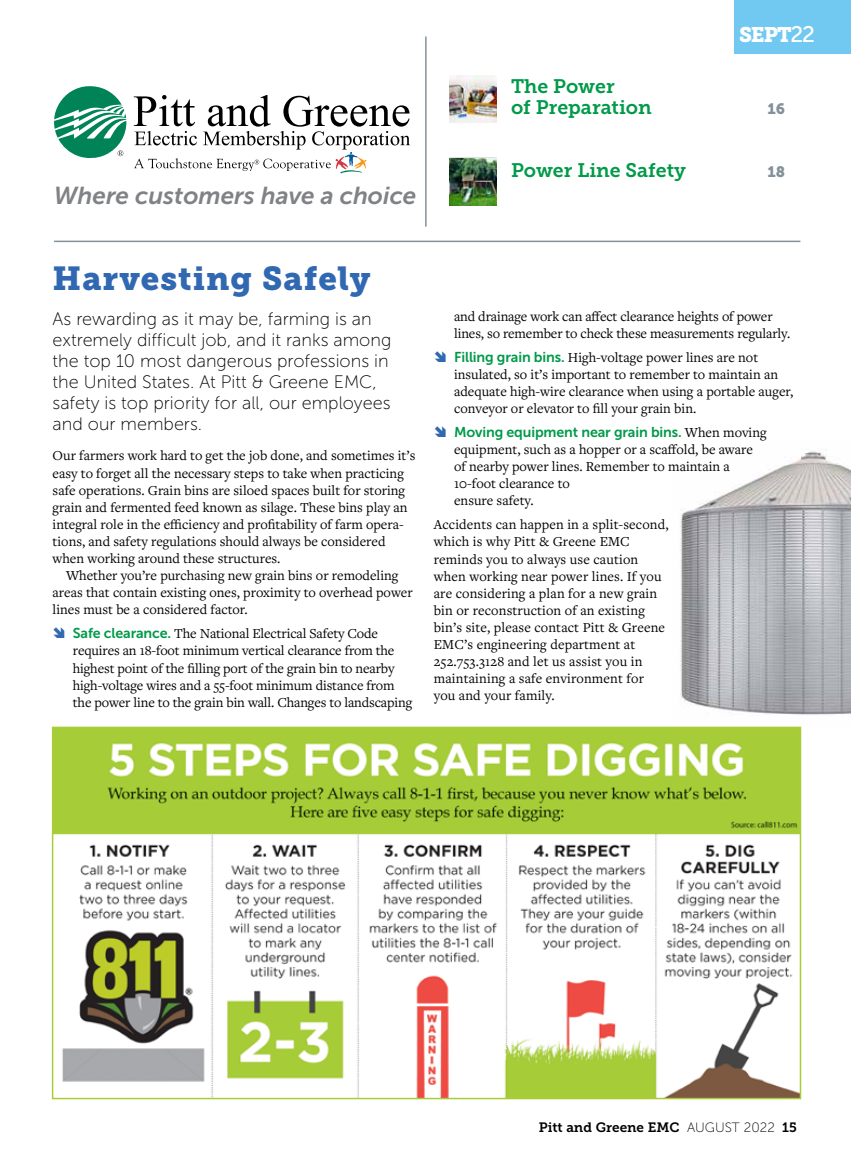
<style>
.page{position:relative;width:851px;height:1175px;background:#fff}
.page>*{position:absolute;margin:0;border:0;box-sizing:border-box;transform-origin:0 0}
.t1{font:33px "Museo Slab 900";letter-spacing:.03em;color:#3168b2}
.t2{font:italic 24.3px "Museo Sans 700";color:#808285}
.t3{font:21px "Museo Slab 900";color:#fff}
.t4{font:19.5px/21px "Museo Slab 700";color:#019a49}
.t5{font:18px/21px "Museo Sans 100";color:#000}
.t6{font:15px "Museo Sans 900";color:#83919a}
.t7{font:14.25px/17.1px "Freight Text Pro";color:#000}
.t8{font:14.25px "Museo Sans 700";letter-spacing:-.01em;color:#019a49}
.t9{font:13.5px "Museo Slab 700";color:#000}
.s1{font-family:"Museo Sans 500";font-size:22.5px}
.s2{color:#3168b2}
.s3{font-family:"Museo Sans 700";color:#019a49}
.s4{font-family:"Freight Text Pro";color:#000}
.s5{font-family:"Museo Sans 100"}
</style>
<div class="page">
<hr style="left:425px;top:36px;width:1px;height:191px;background:#83919a">
<div style="left:734px;top:0;width:116px;height:54px;background:#71c9f1"></div>
<hr style="left:54px;top:241px;width:746px;height:1px;background:#83919a">
<svg style="left:54px;top:86px;width:73px;height:73px"></svg>
<svg style="left:134px;top:95px;width:276px;height:78px"></svg>
<img style="left:680px;top:450px;width:170px;height:265px">
<svg style="left:496px;top:85px;width:1px;height:37px"></svg>
<div style="left:450px;top:156px;width:47px;height:47px;background:#dedfe0"></div>
<img style="left:449px;top:75px;width:47px;height:47px">
<img style="left:449px;top:158px;width:47px;height:47px">
<img style="left:55px;top:729px;width:743px;height:367px">
<div style="left:52px;top:726px;width:749px;height:373px;border:2px solid #a7cd39"></div>
<h2 class="t2" style="left:54px;top:182px;width:364px">Where customers have a choice</h2>
<h3 class="t4" style="left:511px;top:76px;width:142px">The Power<br>of Preparation</h3>
<h3 class="t3" style="left:739px;top:23px;width:78px">SEPT<span class="s1">22</span></h3>
<p class="t6" style="left:767px;top:100px;width:19px">16</p>
<h3 class="t4" style="left:511px;top:160px;width:176px">Power Line Safety</h3>
<p class="t6" style="left:767px;top:163px;width:19px">18</p>
<h1 class="t1" style="left:53px;top:259px;width:319px">Harvesting Safely</h1>
<p class="t5" style="left:53px;top:308px;width:340px">As rewarding as it may be, farming is an extremely difficult job, and it ranks among the top 10 most dangerous professions in the United States. At Pitt &amp; Greene EMC, safety is top priority for all, our employees and our members.</p>
<p class="t7" style="left:53px;top:447px;width:364px">Our farmers work hard to get the job done, and sometimes it’s easy to forget all the necessary steps to take when practicing safe operations. Grain bins are siloed spaces built for storing grain and fermented feed known as silage. These bins play an integral role in the efficiency and profitability of farm opera&shy;tions, and safety regulations should always be considered when working around these structures.</p>
<p class="t7" style="left:53px;top:566px;width:361px;text-indent:13px">Whether you’re purchasing new grain bins or remodeling areas that contain existing ones, proximity to overhead power lines must be a considered factor.</p>
<p class="t7" style="left:73px;top:624px;width:341px;text-indent:-20px"><span class="s2">➔</span> <span class="s3">Safe clearance.</span> The National Electrical Safety Code requires an 18-foot minimum vertical clearance from the highest point of the filling port of the grain bin to nearby high-voltage wires and a 55-foot minimum distance from the power line to the grain bin wall. Changes to landscaping</p>
<p class="t7" style="left:454px;top:307px;width:338px">and drainage work can affect clearance heights of power lines, so remember to check these measurements regularly.</p>
<p class="t7" style="left:454px;top:348px;width:341px;text-indent:-20px"><span class="s2">➔</span> <span class="s3">Filling grain bins.</span> High-voltage power lines are not insulated, so it’s important to remember to maintain an adequate high-wire clearance when using a portable auger, conveyor or elevator to fill your grain bin.</p>
<p class="t8" style="left:434px;top:424px;width:334px"><span class="s2">➔</span> Moving equipment near grain bins. <span class="s4">When moving</span></p>
<p class="t7" style="left:454px;top:440px;width:300px">equipment, such as a hopper or a scaffold, be aware of nearby power lines. Remember to maintain a<br>10-foot clearance to<br>ensure safety.</p>
<p class="t7" style="left:434px;top:516px;width:236px">Accidents can happen in a split-second, which is why Pitt &amp; Greene EMC reminds you to always use caution when working near power lines. If you are considering a plan for a new grain bin or reconstruction of an existing bin’s site, please contact Pitt &amp; Greene EMC’s engineering department at 252.753.3128 and let us assist you in maintaining a safe environment for you and your family.</p>
<p class="t9" style="left:538px;top:1119px;width:259px">Pitt and Greene EMC <span class="s5">AUGUST 2022</span> 15</p>
</div>
